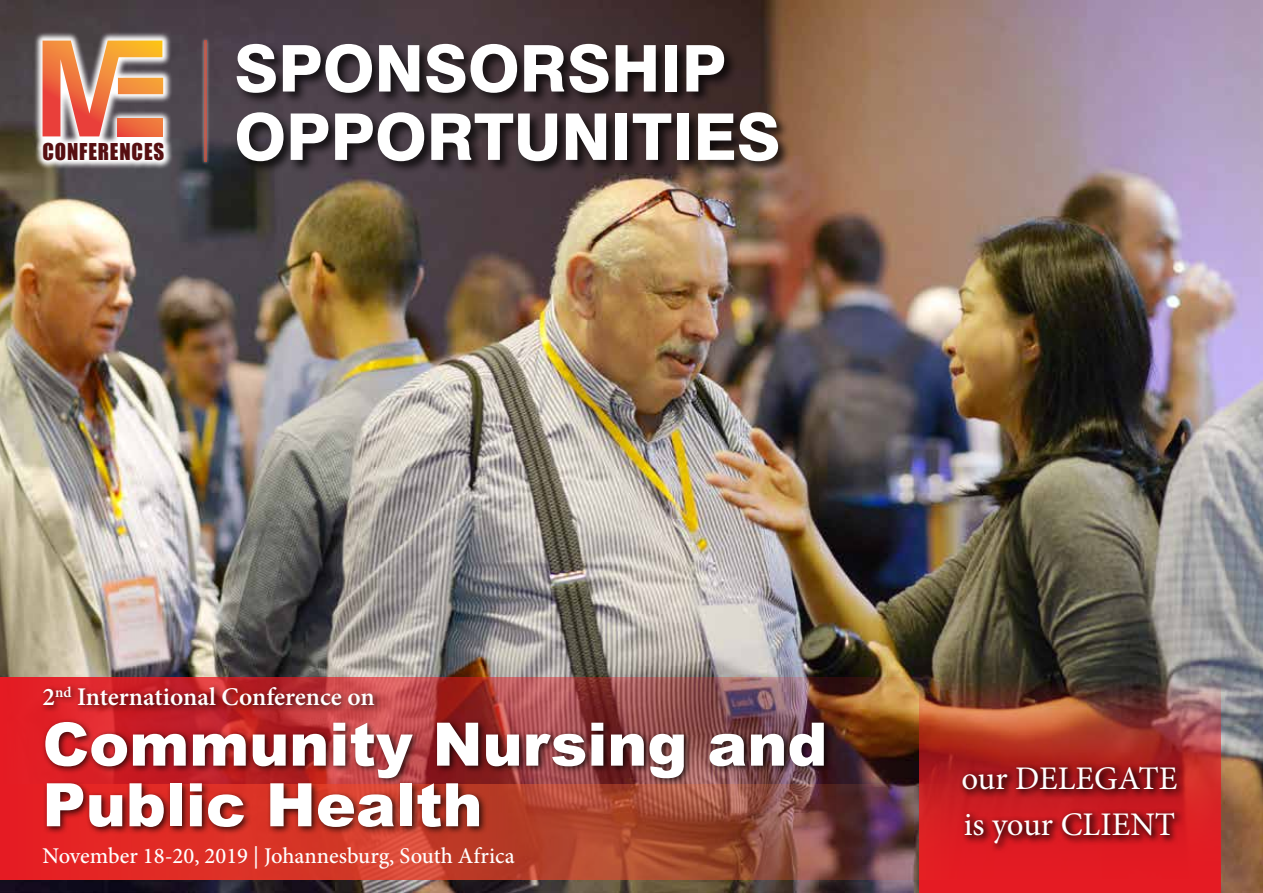
<style>
.page{position:relative;width:1263px;height:893px;background:#fff}
.page>*{position:absolute;margin:0;border:0;box-sizing:border-box;transform-origin:0 0}
.t1{font:800 64.5px "Swiss 721 BT";color:#fff}
.t2{font:900 60px/60.6px "Arial";color:#fff}
.t3{font:33px/45.6px "Minion Pro";color:#fff}
.t4{font:600 25.5px "Minion Pro";letter-spacing:-.005em;color:#fff}
.t5{font:500 22.5px "Minion Pro";color:#fff}
.t6{font:21.45px "Impact";letter-spacing:.04em;color:#560f11}
</style>
<div class="page">
<img style="left:0;top:0;width:1263px;height:893px">
<div style="left:235px;top:42px;width:557px;height:133px;background:#000;opacity:.75"></div>
<svg style="left:33px;top:31px;width:140px;height:139px"></svg>
<svg style="left:118px;top:136px;width:44px;height:1px"></svg>
<svg style="left:43px;top:41px;width:120px;height:95px"></svg>
<img style="left:918px;top:680px;width:302px;height:213px">
<div style="left:958px;top:762px;width:229px;height:92px;background:#000;opacity:.75"></div>
<div style="left:958px;top:763px;width:227px;height:89px;background:#000;opacity:.75"></div>
<img style="left:0;top:677px;width:966px;height:202px">
<div style="left:201px;top:37px;width:9px;height:128px;background:#fff;opacity:.75"></div>
<hr style="left:205px;top:41px;width:2px;height:121px;background:#bb594e">
<div style="left:40px;top:682px;width:793px;height:154px;background:#000;opacity:.75"></div>
<p class="t6" style="left:43px;top:134px;width:123px">CONFERENCES</p>
<h1 class="t1" style="left:234px;top:29px;width:493px">SPONSORSHIP</h1>
<h1 class="t1" style="left:234px;top:98px;width:548px">OPPORTUNITIES</h1>
<p class="t4" style="left:43px;top:679px;width:334px">2<sup>nd</sup> International Conference on</p>
<h2 class="t2" style="left:43px;top:715px;width:786px">Community Nursing and<br>Public Health</h2>
<p class="t5" style="left:43px;top:841px;width:474px">November 18-20, 2019 | Johannesburg, South Africa</p>
<h3 class="t3" style="left:961px;top:756px;width:218px">our DELEGATE is your CLIENT</h3>
</div>
